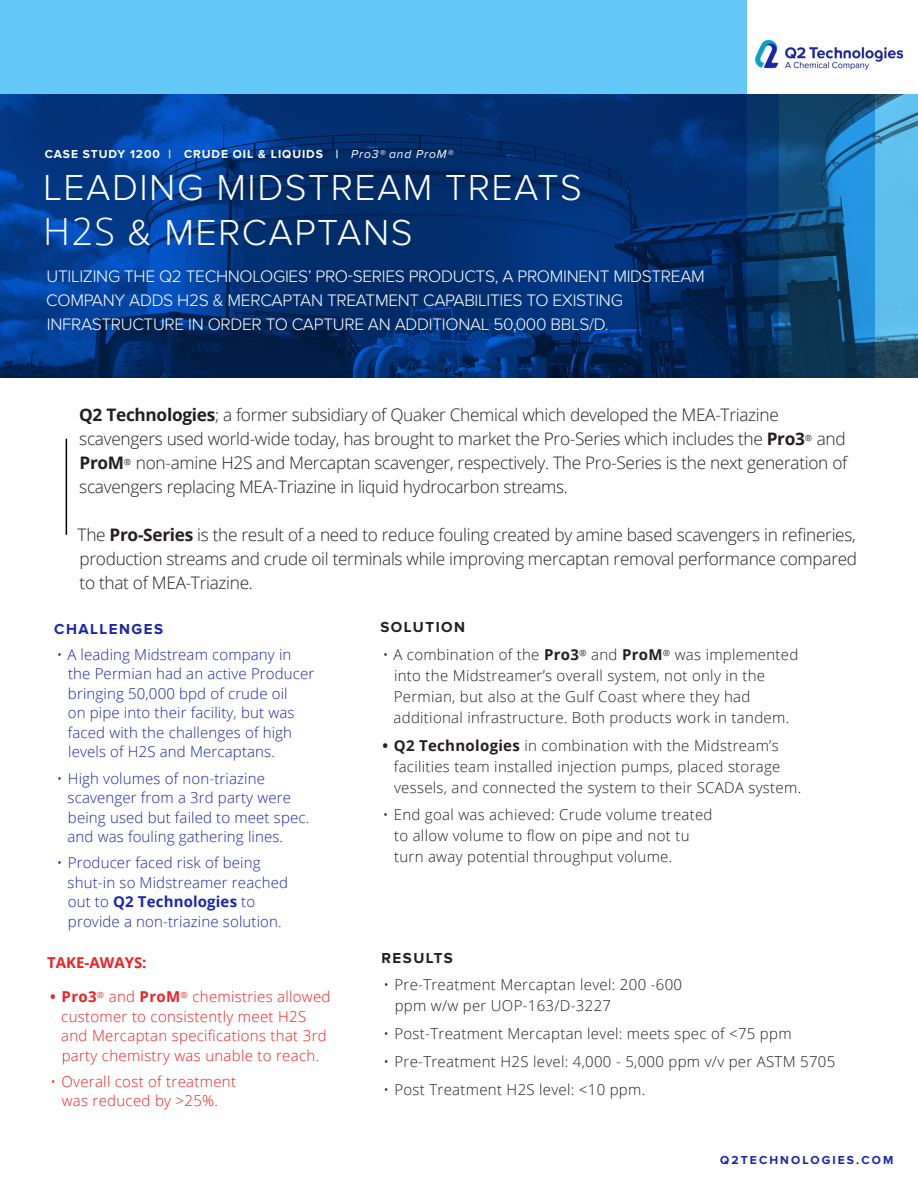
<style>
.page{position:relative;width:918px;height:1188px;background:#fff}
.page>*{position:absolute;margin:0;border:0;box-sizing:border-box;transform-origin:0 0}
.t1{font:300 37.5px "Proxima Nova";letter-spacing:.04em;color:#fff}
.Regular{font:300 17.25px/24px "Open Sans";letter-spacing:-.015em;color:#231f20}
.Regular-2{font:300 17.25px/24px "Proxima Nova";letter-spacing:-.015em;color:#fff}
.t2{font:300 15px/21px "Open Sans";letter-spacing:.02em;color:#231f20}
.t3{font:300 15px/19.5px "Open Sans";letter-spacing:.01em;color:#1a25ab}
.t4{font:300 15px/19.5px "Open Sans";letter-spacing:.02em;color:#ee2123}
.Subheader{font:700 15px "Proxima Nova";letter-spacing:.1em;color:#231f20}
.bullets{font:700 15px "Open Sans";color:#ee2123}
.Subheader-2{font:700 15px "Proxima Nova";letter-spacing:.1em;color:#1a25ab}
.t5{font:700 12px "Proxima Nova";letter-spacing:.075em;color:#fff}
.t6{font:700 12px "Proxima Nova";letter-spacing:.175em;color:#1a25ab}
.s1{font-weight:400;font-style:italic}
.s2{font-family:"Open Sans"}
.s3{font-weight:700}
.s4{font-family:"Proxima Nova";font-weight:700;font-size:15px}
.s5{font-family:"Proxima Nova";font-weight:700;color:#ee2d2d}
.s6{font-family:"Proxima Nova";font-weight:700}
</style>
<div class="page">
<img style="left:755px;top:39px;width:148px;height:31px">
<svg style="left:875px;top:94px;width:43px;height:284px;background:#54aad2"></svg>
<svg style="left:779px;top:94px;width:96px;height:284px;background:#145482"></svg>
<svg style="left:747px;top:94px;width:32px;height:284px;background:#053466"></svg>
<svg style="left:0;top:0;width:747px;height:378px;background:#1a5795"></svg>
<hr style="left:66px;top:439px;width:1px;height:96px;background:#000">
<p class="t5" style="left:45px;top:147px;width:410px">CASE STUDY 1200 | CRUDE OIL &amp; LIQUIDS | <span class="s1">Pro3® and ProM®</span></p>
<p class="t1" style="left:43px;top:166px;width:540px">LEADING MIDSTREAM TREATS</p>
<p class="t1" style="left:43px;top:211px;width:371px"><span class="s2">H2S</span> &amp; MERCAPTANS</p>
<p class="Regular-2" style="left:46px;top:264px;width:660px">UTILIZING THE Q2 TECHNOLOGIES’ PRO-SERIES PRODUCTS, A PROMINENT MIDSTREAM<br>COMPANY ADDS H2S &amp; MERCAPTAN TREATMENT CAPABILITIES TO EXISTING<br>INFRASTRUCTURE IN ORDER TO CAPTURE AN ADDITIONAL 50,000 BBLS/D.</p>
<p class="Regular" style="left:79px;top:402px;width:770px"><span class="s3">Q2 Technologies</span>; a former subsidiary of Quaker Chemical which developed the MEA-Triazine scavengers used world-wide today, has brought to market the Pro-Series which includes the <span class="s3">Pro3</span><span class="s4">®</span> and <span class="s3">ProM</span><span class="s4">®</span> non-amine H2S and Mercaptan scavenger, respectively. The Pro-Series is the next generation of scavengers replacing MEA-Triazine in liquid hydrocarbon streams.</p>
<p class="Regular" style="left:78px;top:522px;width:781px;text-align:justify">The <span class="s3">Pro-Series</span> is the result of a need to reduce fouling created by amine based scavengers in refineries, production streams and crude oil terminals while improving mercaptan removal performance compared to that of MEA-Triazine.</p>
<p class="Subheader-2" style="left:54px;top:620px;width:110px">CHALLENGES</p>
<p class="t3" style="left:68px;top:644px;width:248px;text-indent:-11px">• A leading Midstream company in the Permian had an active Producer bringing 50,000 bpd of crude oil<br>on pipe into their facility, but was faced with the challenges of high levels of H2S and Mercaptans.</p>
<p class="t3" style="left:68px;top:768px;width:243px;text-indent:-11px">• High volumes of non-triazine scavenger from a 3rd party were being used but failed to meet spec. and was fouling gathering lines.</p>
<p class="t3" style="left:68px;top:853px;width:222px;text-indent:-11px">• Producer faced risk of being shut-in so Midstreamer reached out to <span class="s3">Q2 Technologies</span> to provide a non-triazine solution.</p>
<p class="bullets" style="left:47px;top:952px;width:101px">TAKE-AWAYS:</p>
<p class="t4" style="left:61px;top:987px;width:271px;text-indent:-11px"><span class="s3">• Pro3</span><span class="s5">®</span> and <span class="s3">ProM</span><span class="s5">®</span> chemistries allowed customer to consistently meet H2S and Mercaptan specifications that 3rd party chemistry was unable to reach.</p>
<p class="t4" style="left:50px;top:1071px;width:187px;text-align:center">• Overall cost of treatment was reduced by &gt;25%.</p>
<p class="Subheader" style="left:380px;top:619px;width:86px">SOLUTION</p>
<p class="t2" style="left:394px;top:644px;width:406px;text-indent:-11px">• A combination of the <span class="s3">Pro3</span><span class="s6">®</span> and <span class="s3">ProM</span><span class="s6">®</span> was implemented into the Midstreamer’s overall system, not only in the Permian, but also at the Gulf Coast where they had additional infrastructure. Both products work in tandem.</p>
<p class="t2" style="left:394px;top:734px;width:409px;text-indent:-11px"><span class="s3">• Q2 Technologies</span> in combination with the Midstream’s facilities team installed injection pumps, placed storage vessels, and connected the system to their SCADA system.</p>
<p class="t2" style="left:394px;top:804px;width:320px;text-indent:-11px">• End goal was achieved: Crude volume treated to allow volume to flow on pipe and not tu turn away potential throughput volume.</p>
<p class="Subheader" style="left:382px;top:949px;width:73px">RESULTS</p>
<p class="t2" style="left:395px;top:974px;width:289px;text-indent:-11px">• Pre-Treatment Mercaptan level: 200 -600 ppm w/w per UOP-163/D-3227</p>
<p class="t2" style="left:383px;top:1023px;width:410px">• Post-Treatment Mercaptan level: meets spec of &lt;75 ppm</p>
<p class="t2" style="left:383px;top:1051px;width:453px">• Pre-Treatment H2S level: 4,000 - 5,000 ppm v/v per ASTM 5705</p>
<p class="t2" style="left:383px;top:1078px;width:263px">• Post Treatment H2S level: &lt;10 ppm.</p>
<p class="t6" style="left:720px;top:1153px;width:175px">Q2TECHNOLOGIES.COM</p>
</div>
